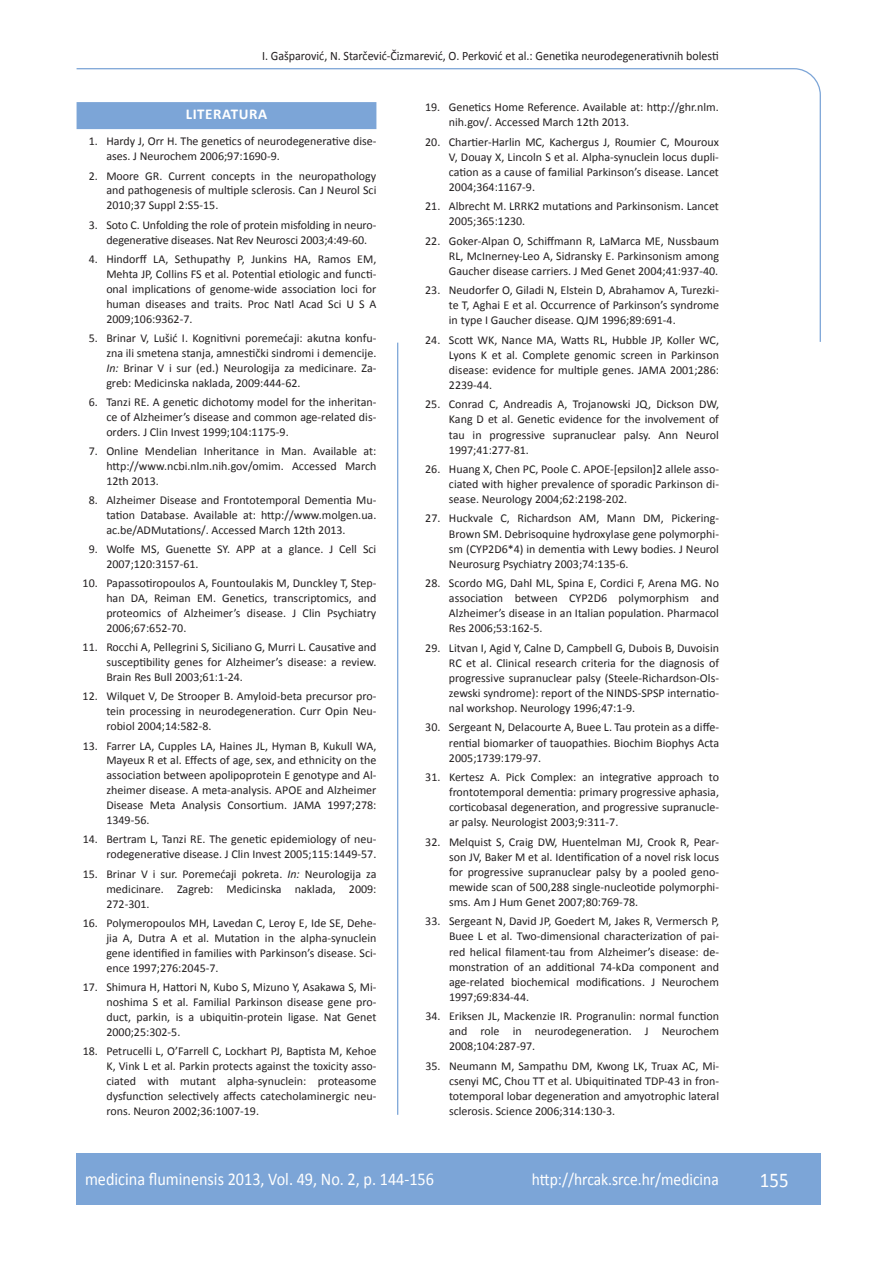
<style>
.page{position:relative;width:889px;height:1268px;background:#fff}
.page>*{position:absolute;margin:0;border:0;box-sizing:border-box;transform-origin:0 0}
.t1{font:21px "Calibri";color:#fff;scale:.9 1}
.t2{font:18px "Calibri";color:#fff;scale:.9 1}
.t3{font:17.25px "Calibri";color:#fff;scale:.9 1}
.t4{font:700 15px "Calibri";letter-spacing:.04em;color:#fff}
.t5{font:12.75px "Calibri";color:#231f20;scale:.94 1}
.t6{font:12px/15.1px "Calibri";color:#231f20;text-align:justify}
.s1{font-style:italic}
</style>
<div class="page">
<svg style="left:76px;top:68px;width:745px;height:275px"></svg>
<hr style="left:397px;top:342px;width:1px;height:772px;background:#7ca5d7">
<div style="left:77px;top:1152px;width:744px;height:51px;background:#7ca5d7"></div>
<div style="left:77px;top:102px;width:299px;height:27px;background:#7ca5d7"></div>
<p class="t5" style="left:262px;top:47px;width:487px">I. Gašparović, N. Starčević-Čizmarević, O. Perković et al.: Genetika neurodegenerativnih bolesti</p>
<p class="t4" style="left:186px;top:105px;width:83px">LITERATURA</p>
<p class="t6" style="left:106px;top:133px;width:271px;text-indent:-18px">1. Hardy J, Orr H. The genetics of neurodegenerative dise&shy;ases. J Neurochem 2006;97:1690-9.</p>
<p class="t6" style="left:106px;top:167px;width:271px;text-indent:-18px">2. Moore GR. Current concepts in the neuropathology and pathogenesis of multiple sclerosis. Can J Neurol Sci 2010;37 Suppl 2:S5-15.</p>
<p class="t6" style="left:106px;top:216px;width:271px;text-indent:-18px">3. Soto C. Unfolding the role of protein misfolding in neuro&shy;degenerative diseases. Nat Rev Neurosci 2003;4:49-60.</p>
<p class="t6" style="left:106px;top:251px;width:271px;text-indent:-18px">4. Hindorff LA, Sethupathy P, Junkins HA, Ramos EM, Mehta JP, Collins FS et al. Potential etiologic and functi&shy;onal implications of genome-wide association loci for human diseases and traits. Proc Natl Acad Sci U S A 2009;106:9362-7.</p>
<p class="t6" style="left:106px;top:329px;width:271px;text-indent:-18px">5. Brinar V, Lušić I. Kognitivni poremećaji: akutna konfu&shy;zna ili smetena stanja, amnestički sindromi i demencije.<br><span class="s1">In:</span> Brinar V i sur (ed.) Neurologija za medicinare. Za&shy;greb: Medicinska naklada, 2009:444-62.</p>
<p class="t6" style="left:106px;top:393px;width:271px;text-indent:-18px">6. Tanzi RE. A genetic dichotomy model for the inheritan&shy;ce of Alzheimer’s disease and common age-related dis&shy;orders. J Clin Invest 1999;104:1175-9.</p>
<p class="t6" style="left:106px;top:443px;width:271px;text-indent:-18px">7. Online Mendelian Inheritance in Man. Available at: http://www.ncbi.nlm.nih.gov/omim. Accessed March 12th 2013.</p>
<p class="t6" style="left:106px;top:492px;width:271px;text-indent:-18px">8. Alzheimer Disease and Frontotemporal Dementia Mu&shy;tation Database. Available at: http://www.molgen.ua. ac.be/ADMutations/. Accessed March 12th 2013.</p>
<p class="t6" style="left:106px;top:541px;width:271px;text-indent:-18px">9. Wolfe MS, Guenette SY. APP at a glance. J Cell Sci<br>2007;120:3157-61.</p>
<p class="t6" style="left:106px;top:575px;width:271px;text-indent:-24px">10. Papassotiropoulos A, Fountoulakis M, Dunckley T, Step&shy;han DA, Reiman EM. Genetics, transcriptomics, and proteomics of Alzheimer’s disease. J Clin Psychiatry 2006;67:652-70.</p>
<p class="t6" style="left:106px;top:639px;width:271px;text-indent:-24px">11. Rocchi A, Pellegrini S, Siciliano G, Murri L. Causative and susceptibility genes for Alzheimer’s disease: a review.<br>Brain Res Bull 2003;61:1-24.</p>
<p class="t6" style="left:106px;top:688px;width:272px;text-indent:-24px">12. Wilquet V, De Strooper B. Amyloid-beta precursor pro&shy;tein processing in neurodegeneration. Curr Opin Neu&shy;robiol 2004;14:582-8.</p>
<p class="t6" style="left:106px;top:737px;width:272px;text-indent:-24px">13. Farrer LA, Cupples LA, Haines JL, Hyman B, Kukull WA, Mayeux R et al. Effects of age, sex, and ethnicity on the association between apolipoprotein E genotype and Al&shy;zheimer disease. A meta-analysis. APOE and Alzheimer Disease Meta Analysis Consortium. JAMA 1997;278:<br>1349-56.</p>
<p class="t6" style="left:83px;top:831px;width:295px;text-align:right">14. Bertram L, Tanzi RE. The genetic epidemiology of neu&shy;rodegenerative disease. J Clin Invest 2005;115:1449-57.</p>
<p class="t6" style="left:106px;top:865px;width:272px;text-indent:-24px">15. Brinar V i sur. Poremećaji pokreta. <span class="s1">In:</span> Neurologija za medicinare. Zagreb: Medicinska naklada, 2009:<br>272-301.</p>
<p class="t6" style="left:106px;top:914px;width:272px;text-indent:-24px">16. Polymeropoulos MH, Lavedan C, Leroy E, Ide SE, Dehe&shy;jia A, Dutra A et al. Mutation in the alpha-synuclein gene identified in families with Parkinson’s disease. Sci&shy;ence 1997;276:2045-7.</p>
<p class="t6" style="left:106px;top:978px;width:271px;text-indent:-24px">17. Shimura H, Hattori N, Kubo S, Mizuno Y, Asakawa S, Mi&shy;noshima S et al. Familial Parkinson disease gene pro&shy;duct, parkin, is a ubiquitin-protein ligase. Nat Genet 2000;25:302-5.</p>
<p class="t6" style="left:106px;top:1042px;width:272px;text-indent:-24px">18. Petrucelli L, O’Farrell C, Lockhart PJ, Baptista M, Kehoe K, Vink L et al. Parkin protects against the toxicity asso&shy;ciated with mutant alpha-synuclein: proteasome dysfunction selectively affects catecholaminergic neu&shy;rons. Neuron 2002;36:1007-19.</p>
<p class="t6" style="left:449px;top:99px;width:271px;text-indent:-24px">19. Genetics Home Reference. Available at: http://ghr.nlm. nih.gov/. Accessed March 12th 2013.</p>
<p class="t6" style="left:449px;top:133px;width:271px;text-indent:-24px">20. Chartier-Harlin MC, Kachergus J, Roumier C, Mouroux V, Douay X, Lincoln S et al. Alpha-synuclein locus dupli&shy;cation as a cause of familial Parkinson’s disease. Lancet 2004;364:1167-9.</p>
<p class="t6" style="left:449px;top:198px;width:271px;text-indent:-24px">21. Albrecht M. LRRK2 mutations and Parkinsonism. Lancet<br>2005;365:1230.</p>
<p class="t6" style="left:449px;top:232px;width:272px;text-indent:-24px">22. Goker-Alpan O, Schiffmann R, LaMarca ME, Nussbaum RL, McInerney-Leo A, Sidransky E. Parkinsonism among Gaucher disease carriers. J Med Genet 2004;41:937-40.</p>
<p class="t6" style="left:449px;top:282px;width:271px;text-indent:-24px">23. Neudorfer O, Giladi N, Elstein D, Abrahamov A, Turezki&shy;te T, Aghai E et al. Occurrence of Parkinson’s syndrome in type I Gaucher disease. QJM 1996;89:691-4.</p>
<p class="t6" style="left:449px;top:331px;width:272px;text-indent:-24px">24. Scott WK, Nance MA, Watts RL, Hubble JP, Koller WC, Lyons K et al. Complete genomic screen in Parkinson disease: evidence for multiple genes. JAMA 2001;286:<br>2239-44.</p>
<p class="t6" style="left:449px;top:396px;width:271px;text-indent:-24px">25. Conrad C, Andreadis A, Trojanowski JQ, Dickson DW, Kang D et al. Genetic evidence for the involvement of tau in progressive supranuclear palsy. Ann Neurol 1997;41:277-81.</p>
<p class="t6" style="left:449px;top:460px;width:271px;text-indent:-24px">26. Huang X, Chen PC, Poole C. APOE-[epsilon]2 allele asso&shy;ciated with higher prevalence of sporadic Parkinson di&shy;sease. Neurology 2004;62:2198-202.</p>
<p class="t6" style="left:449px;top:510px;width:271px;text-indent:-24px">27. Huckvale C, Richardson AM, Mann DM, Pickering-Brown SM. Debrisoquine hydroxylase gene polymorphi&shy;sm (CYP2D6*4) in dementia with Lewy bodies. J Neurol Neurosurg Psychiatry 2003;74:135-6.</p>
<p class="t6" style="left:449px;top:575px;width:271px;text-indent:-24px">28. Scordo MG, Dahl ML, Spina E, Cordici F, Arena MG. No association between CYP2D6 polymorphism and Alzheimer’s disease in an Italian population. Pharmacol Res 2006;53:162-5.</p>
<p class="t6" style="left:449px;top:639px;width:271px;text-indent:-24px">29. Litvan I, Agid Y, Calne D, Campbell G, Dubois B, Duvoisin RC et al. Clinical research criteria for the diagnosis of progressive supranuclear palsy (Steele-Richardson-Ols&shy;zewski syndrome): report of the NINDS-SPSP internatio&shy;nal workshop. Neurology 1996;47:1-9.</p>
<p class="t6" style="left:449px;top:719px;width:271px;text-indent:-24px">30. Sergeant N, Delacourte A, Buee L. Tau protein as a diffe&shy;rential biomarker of tauopathies. Biochim Biophys Acta 2005;1739:179-97.</p>
<p class="t6" style="left:449px;top:768px;width:271px;text-indent:-24px">31. Kertesz A. Pick Complex: an integrative approach to frontotemporal dementia: primary progressive aphasia, corticobasal degeneration, and progressive supranucle&shy;ar palsy. Neurologist 2003;9:311-7.</p>
<p class="t6" style="left:449px;top:833px;width:271px;text-indent:-24px">32. Melquist S, Craig DW, Huentelman MJ, Crook R, Pear&shy;son JV, Baker M et al. Identification of a novel risk locus for progressive supranuclear palsy by a pooled geno&shy;mewide scan of 500,288 single-nucleotide polymorphi&shy;sms. Am J Hum Genet 2007;80:769-78.</p>
<p class="t6" style="left:449px;top:913px;width:272px;text-indent:-24px">33. Sergeant N, David JP, Goedert M, Jakes R, Vermersch P, Buee L et al. Two-dimensional characterization of pai&shy;red helical filament-tau from Alzheimer’s disease: de&shy;monstration of an additional 74-kDa component and age-related biochemical modifications. J Neurochem 1997;69:834-44.</p>
<p class="t6" style="left:449px;top:1007px;width:271px;text-indent:-24px">34. Eriksen JL, Mackenzie IR. Progranulin: normal function and role in neurodegeneration. J Neurochem 2008;104:287-97.</p>
<p class="t6" style="left:449px;top:1057px;width:271px;text-indent:-24px">35. Neumann M, Sampathu DM, Kwong LK, Truax AC, Mi&shy;csenyi MC, Chou TT et al. Ubiquitinated TDP-43 in fron&shy;totemporal lobar degeneration and amyotrophic lateral sclerosis. Science 2006;314:130-3.</p>
<h2 class="t2" style="left:85px;top:1167px;width:389px">medicina fluminensis 2013, Vol. 49, No. 2, p. 144-156</h2>
<h3 class="t3" style="left:532px;top:1168px;width:209px">http://hrcak.srce.hr/medicina</h3>
<h1 class="t1" style="left:760px;top:1166px;width:33px">155</h1>
</div>
